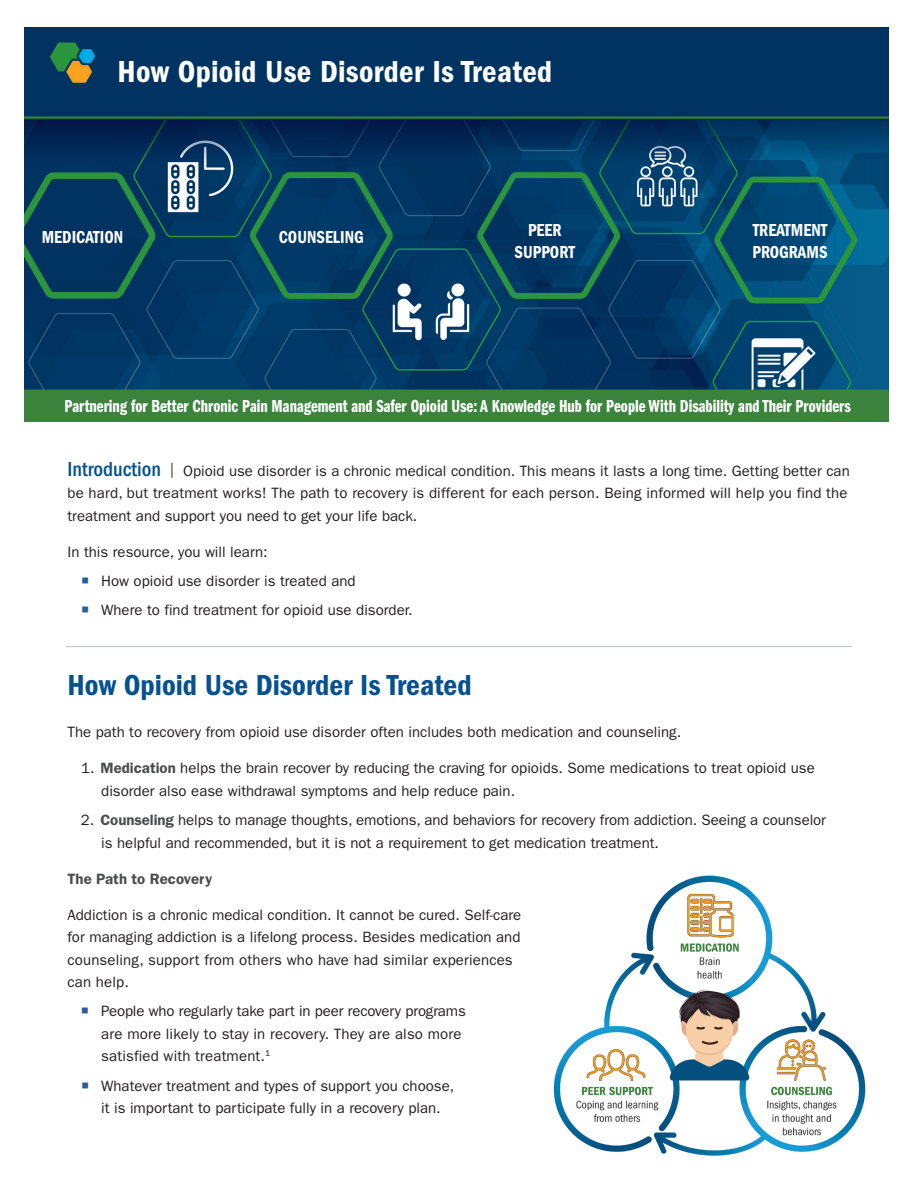
<style>
.page{position:relative;width:918px;height:1188px;background:#fff}
.page>*{position:absolute;margin:0;border:0;box-sizing:border-box;transform-origin:0 0}
.t1{font:31.5px "ITC Franklin Gothic Std Dm Cd";letter-spacing:.01em;color:#fff}
.t2{font:30px "ITC Franklin Gothic Std Dm Cd";color:#065190}
.t3{font:500 condensed 21px "ITC Franklin Gothic Std";color:#065190}
.t4{font:18px "ITC Franklin Gothic Std Dm Cp";color:#fff}
.t5{font:18px/21.6px "ITC Franklin Gothic Std Dm Cd";color:#fff;text-align:center;scale:.93 1}
.t6{font:15px/22.5px "ITC Franklin Gothic Std";color:#231f20}
.t7{font:600 15px "ITC Franklin Gothic Std";color:#4b4c4d}
.s1{font-weight:600;color:#4b4c4d}
</style>
<div class="page">
<img style="left:24px;top:27px;width:864px;height:394px">
<hr style="left:66px;top:646px;width:786px;height:1px;background:#babdc2">
<img style="left:553px;top:875px;width:313px;height:281px">
<h1 class="t1" style="left:117px;top:54px;width:436px">How Opioid Use Disorder Is Treated</h1>
<p class="t5" style="left:42px;top:226px;width:89px">MEDICATION</p>
<p class="t5" style="left:279px;top:226px;width:93px">COUNSELING</p>
<p class="t5" style="left:515px;top:220px;width:66px">PEER<br>SUPPORT</p>
<p class="t5" style="left:752px;top:220px;width:82px;text-align:left">TREATMENT<br>PROGRAMS</p>
<p class="t4" style="left:64px;top:396px;width:788px">Partnering for Better Chronic Pain Management and Safer Opioid Use: A Knowledge Hub for People With Disability and Their Providers</p>
<h2 class="t3" style="left:68px;top:457px;width:95px">Introduction</h2>
<p class="t6" style="left:68px;top:459px;width:784px;text-indent:103px">| Opioid use disorder is a chronic medical condition. This means it lasts a long time. Getting better can be hard, but treatment works! The path to recovery is different for each person. Being informed will help you find the treatment and support you need to get your life back.</p>
<p class="t6" style="left:68px;top:540px;width:202px">In this resource, you will learn:</p>
<p class="t6" style="left:101px;top:570px;width:256px">How opioid use disorder is treated and</p>
<p class="t6" style="left:101px;top:599px;width:313px">Where to find treatment for opioid use disorder.</p>
<h2 class="t2" style="left:68px;top:668px;width:406px">How Opioid Use Disorder Is Treated</h2>
<p class="t6" style="left:68px;top:721px;width:615px">The path to recovery from opioid use disorder often includes both medication and counseling.</p>
<p class="t6" style="left:101px;top:757px;width:715px;text-indent:-20px">1. <span class="s1">Medication</span> helps the brain recover by reducing the craving for opioids. Some medications to treat opioid use disorder also ease withdrawal symptoms and help reduce pain.</p>
<p class="t6" style="left:101px;top:809px;width:726px;text-indent:-20px">2. <span class="s1">Counseling</span> helps to manage thoughts, emotions, and behaviors for recovery from addiction. Seeing a counselor is helpful and recommended, but it is not a requirement to get medication treatment.</p>
<p class="t7" style="left:67px;top:870px;width:146px">The Path to Recovery</p>
<p class="t6" style="left:67px;top:903px;width:455px">Addiction is a chronic medical condition. It cannot be cured. Self-care for managing addiction is a lifelong process. Besides medication and counseling, support from others who have had similar experiences can help.</p>
<p class="t6" style="left:101px;top:1000px;width:366px">People who regularly take part in peer recovery programs are more likely to stay in recovery. They are also more satisfied with treatment.<sup>1</sup></p>
<p class="t6" style="left:101px;top:1074px;width:355px">Whatever treatment and types of support you choose, it is important to participate fully in a recovery plan.</p>
</div>
